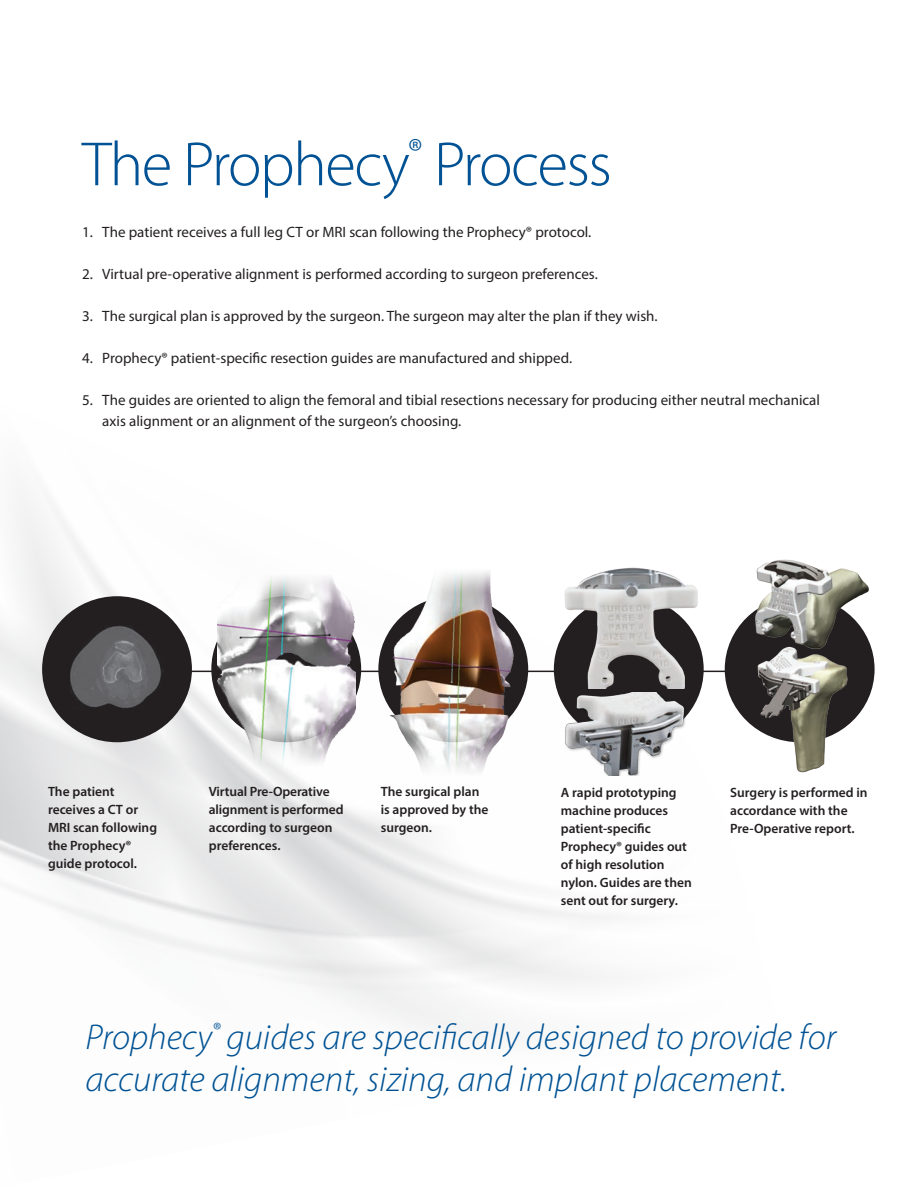
<style>
.page{position:relative;width:918px;height:1188px;background:#fff}
.page>*{position:absolute;margin:0;border:0;box-sizing:border-box;transform-origin:0 0}
.t1{font:300 63px "Myriad Pro";letter-spacing:-.025em;color:#005294}
.t2{font:italic 300 36px/42.2px "Myriad Pro";color:#005294}
.t3{font:15px/21px "Myriad Pro";color:#231f20}
.t4{font:600 13.5px/18px "Myriad Pro";color:#231f20}
</style>
<div class="page">
<img style="left:0;top:493px;width:753px;height:543px">
<hr style="left:123px;top:671px;width:663px;height:1px;background:#231f20">
<div style="left:42px;top:596px;width:150px;height:146px;background:#231f20;border-radius:50%"></div>
<div style="left:378px;top:596px;width:150px;height:146px;background:#231f20;border-radius:50%"></div>
<div style="left:554px;top:596px;width:150px;height:146px;background:#231f20;border-radius:50%"></div>
<div style="left:725px;top:596px;width:150px;height:146px;background:#231f20;border-radius:50%"></div>
<img style="left:381px;top:566px;width:139px;height:210px">
<img style="left:563px;top:567px;width:137px;height:122px">
<img style="left:555px;top:692px;width:132px;height:84px">
<img style="left:71px;top:626px;width:92px;height:82px">
<img style="left:753px;top:559px;width:117px;height:85px">
<img style="left:753px;top:644px;width:98px;height:129px">
<svg style="left:211px;top:596px;width:150px;height:146px"></svg>
<img style="left:217px;top:569px;width:138px;height:199px">
<p class="t1" style="left:82px;top:130px;width:531px">The Prophecy<sup>®</sup> Process</p>
<p class="t3" style="left:82px;top:221px;width:511px">1. The patient receives a full leg CT or MRI scan following the Prophecy® protocol.</p>
<p class="t3" style="left:82px;top:263px;width:517px">2. Virtual pre-operative alignment is performed according to surgeon preferences.</p>
<p class="t3" style="left:82px;top:305px;width:577px">3. The surgical plan is approved by the surgeon. The surgeon may alter the plan if they wish.</p>
<p class="t3" style="left:82px;top:347px;width:492px">4. Prophecy® patient-specific resection guides are manufactured and shipped.</p>
<p class="t3" style="left:102px;top:389px;width:719px;text-indent:-20px">5. The guides are oriented to align the femoral and tibial resections necessary for producing either neutral mechanical axis alignment or an alignment of the surgeon’s choosing.</p>
<p class="t4" style="left:48px;top:782px;width:111px">The patient receives a CT or<br>MRI scan following the Prophecy® guide protocol.</p>
<p class="t4" style="left:209px;top:782px;width:136px">Virtual Pre-Operative alignment is performed according to surgeon preferences.</p>
<p class="t4" style="left:381px;top:782px;width:109px">The surgical plan is approved by the surgeon.</p>
<p class="t4" style="left:561px;top:783px;width:132px">A rapid prototyping machine produces patient-specific<br>Prophecy® guides out of high resolution nylon. Guides are then sent out for surgery.</p>
<p class="t4" style="left:730px;top:783px;width:139px">Surgery is performed in accordance with the<br>Pre-Operative report.</p>
<p class="t2" style="left:85px;top:1017px;width:752px">Prophecy<sup>®</sup> guides are specifically designed to provide for accurate alignment, sizing, and implant placement.</p>
</div>
